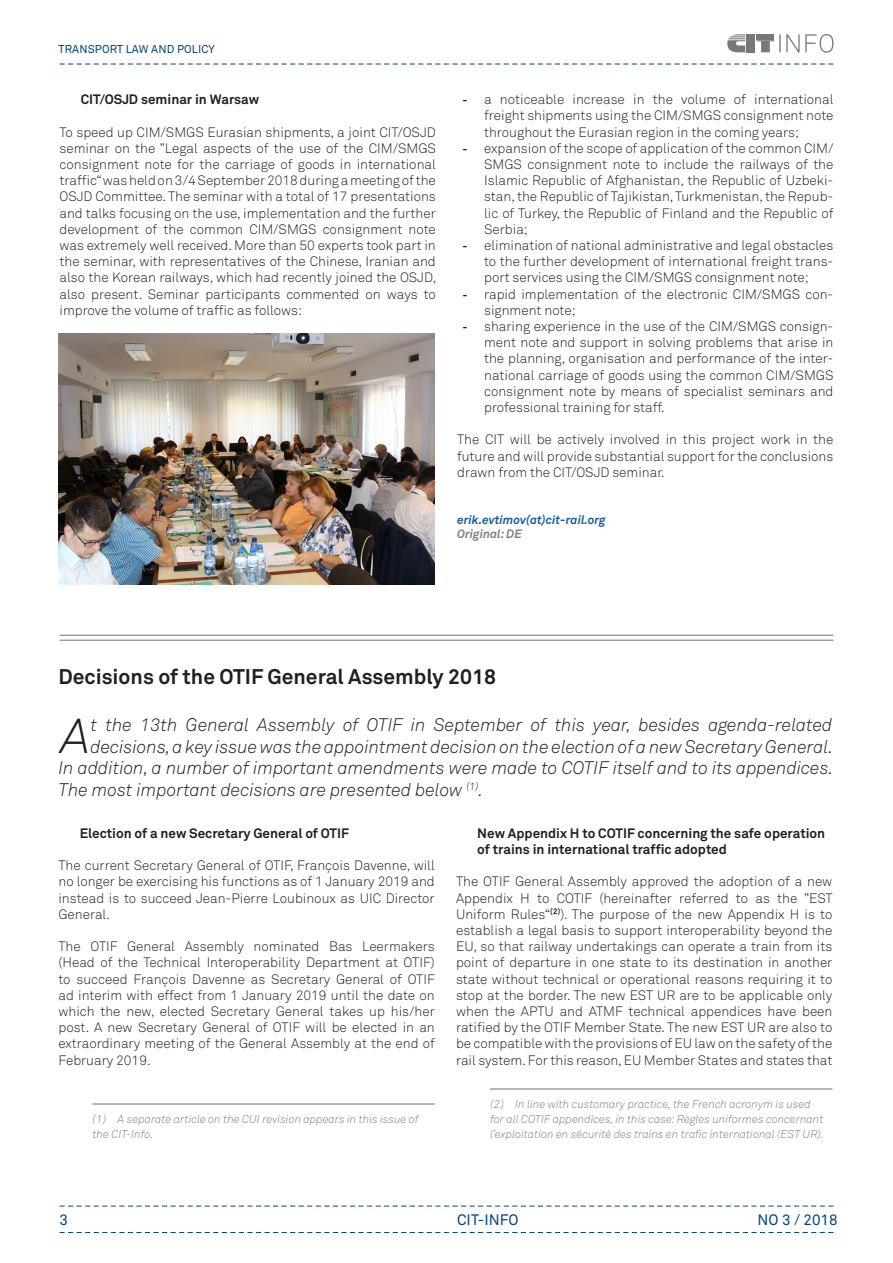
<style>
.page{position:relative;width:893px;height:1263px;background:#fff}
.page>*{position:absolute;margin:0;border:0;box-sizing:border-box;transform-origin:0 0}
.t1{font:italic 300 48.45px "Akkurat Std";color:#231f20}
.t2{font:700 21px "Akkurat Std";color:#231f20}
.t3{font:italic 300 18px "Akkurat Std";color:#231f20}
.t4{font:15px "Akkurat Std";color:#00467e}
.t5{font:300 13.5px/16.2px "Akkurat Std";color:#231f20;text-align:justify}
.t6{font:700 13.5px "Akkurat Std";color:#231f20}
.t7{font:italic 700 12px "Akkurat Std";color:#175d9e}
.t8{font:italic 700 12px "Akkurat Std";color:#808080}
.Fussnote{font:italic 300 11.25px/15px "Akkurat Std";color:#808080}
.t9{font:11.25px "Akkurat Std";letter-spacing:.01em;color:#00467e}
.s1{font-family:"Arial";font-weight:400}
</style>
<div class="page">
<svg style="left:60px;top:1232px;width:773px;height:1px"></svg>
<svg style="left:60px;top:1206px;width:773px;height:1px"></svg>
<svg style="left:60px;top:64px;width:773px;height:1px"></svg>
<svg style="left:727px;top:34px;width:106px;height:19px"></svg>
<img style="left:58px;top:333px;width:377px;height:251px">
<hr style="left:60px;top:640px;width:773px;height:1px;background:#76787b">
<hr style="left:60px;top:635px;width:773px;height:1px;background:#76787b">
<hr style="left:92px;top:1103px;width:343px;height:1px;background:#76787b">
<hr style="left:490px;top:1088px;width:342px;height:1px;background:#76787b">
<p class="t9" style="left:59px;top:42px;width:158px">TRANSPORT LAW AND POLICY</p>
<p class="t6" style="left:81px;top:91px;width:180px">CIT/OSJD seminar in Warsaw</p>
<p class="t5" style="left:60px;top:124px;width:378px">To speed up CIM/SMGS Eurasian shipments, a joint CIT/OSJD seminar on the ”Legal aspects of the use of the CIM/SMGS consignment note for the carriage of goods in international traffic“ was held on 3/4 September 2018 during a meeting of the OSJD Committee. The seminar with a total of 17 presentations and talks focusing on the use, implementation and the further development of the common CIM/SMGS consignment note was extremely well received. More than 50 experts took part in the seminar, with representatives of the Chinese, Iranian and also the Korean railways, which had recently joined the OSJD, also present. Seminar participants commented on ways to improve the volume of traffic as follows:</p>
<p class="t5" style="left:484px;top:91px;width:351px;text-indent:-21px"><span class="s1">-</span> a noticeable increase in the volume of international freight shipments using the CIM/SMGS consignment note throughout the Eurasian region in the coming years;</p>
<p class="t5" style="left:484px;top:140px;width:351px;text-indent:-21px"><span class="s1">-</span> expansion of the scope of application of the common CIM/ SMGS consignment note to include the railways of the Islamic Republic of Afghanistan, the Republic of Uzbeki&shy;stan, the Republic of Tajikistan, Turkmenistan, the Repub&shy;lic of Turkey, the Republic of Finland and the Republic of Serbia;</p>
<p class="t5" style="left:484px;top:237px;width:351px;text-indent:-21px"><span class="s1">-</span> elimination of national administrative and legal obstacles to the further development of international freight trans&shy;port services using the CIM/SMGS consignment note;</p>
<p class="t5" style="left:484px;top:286px;width:351px;text-indent:-21px"><span class="s1">-</span> rapid implementation of the electronic CIM/SMGS con&shy;signment note;</p>
<p class="t5" style="left:484px;top:318px;width:351px;text-indent:-21px"><span class="s1">-</span> sharing experience in the use of the CIM/SMGS consign&shy;ment note and support in solving problems that arise in the planning, organisation and performance of the inter&shy;national carriage of goods using the common CIM/SMGS consignment note by means of specialist seminars and professional training for staff.</p>
<p class="t5" style="left:457px;top:432px;width:378px">The CIT will be actively involved in this project work in the future and will provide substantial support for the conclusions drawn from the CIT/OSJD seminar.</p>
<p class="t7" style="left:457px;top:512px;width:150px">erik.evtimov(at)cit-rail.org</p>
<p class="t8" style="left:457px;top:526px;width:66px">Original: DE</p>
<p class="t2" style="left:58px;top:664px;width:439px">Decisions of the OTIF General Assembly 2018</p>
<p class="t1" style="left:61px;top:707px;width:31px">A</p>
<p class="t3" style="left:91px;top:714px;width:743px">t the 13th General Assembly of OTIF in September of this year, besides agenda-related</p>
<p class="t3" style="left:91px;top:736px;width:744px">decisions, a key issue was the appointment decision on the election of a new Secretary General.</p>
<p class="t3" style="left:58px;top:757px;width:776px">In addition, a number of important amendments were made to COTIF itself and to its appendices.</p>
<p class="t3" style="left:58px;top:779px;width:426px">The most important decisions are presented below <sup>(1)</sup>.</p>
<p class="t6" style="left:80px;top:825px;width:271px">Election of a new Secretary General of OTIF</p>
<p class="t5" style="left:58px;top:857px;width:378px">The current Secretary General of OTIF, François Davenne, will no longer be exercising his functions as of 1 January 2019 and instead is to succeed Jean-Pierre Loubinoux as UIC Director General. <sup>(1)</sup></p>
<p class="t5" style="left:58px;top:938px;width:378px">The OTIF General Assembly nominated Bas Leermakers (Head of the Technical Interoperability Department at OTIF) to succeed François Davenne as Secretary General of OTIF ad interim with effect from 1 January 2019 until the date on which the new, elected Secretary General takes up his/her post. A new Secretary General of OTIF will be elected in an extraordinary meeting of the General Assembly at the end of February 2019.</p>
<p class="t6" style="left:477px;top:825px;width:349px">New Appendix H to COTIF concerning the safe operation</p>
<p class="t6" style="left:477px;top:841px;width:251px">of trains in international traffic adopted</p>
<p class="t5" style="left:456px;top:873px;width:378px">The OTIF General Assembly approved the adoption of a new Appendix H to COTIF (hereinafter referred to as the ”EST Uniform Rules“<sup>(2)</sup>). The purpose of the new Appendix H is to establish a legal basis to support interoperability beyond the EU, so that railway undertakings can operate a train from its point of departure in one state to its destination in another state without technical or operational reasons requiring it to stop at the border. The new EST UR are to be applicable only when the APTU and ATMF technical appendices have been ratified by the OTIF Member State. The new EST UR are also to be compatible with the provisions of EU law on the safety of the rail system. For this reason, EU Member States and states that</p>
<p class="Fussnote" style="left:490px;top:1097px;width:335px">(2) In line with customary practice, the French acronym is used for all COTIF appendices, in this case: Règles uniformes concernant l’exploitation en sécurité des trains en trafic international (EST UR).</p>
<p class="Fussnote" style="left:92px;top:1112px;width:328px">(1) A separate article on the CUI revision appears in this issue of the CIT-Info.</p>
<p class="t4" style="left:60px;top:1211px;width:10px">3</p>
<p class="t4" style="left:457px;top:1211px;width:63px">CIT-INFO</p>
<p class="t4" style="left:757px;top:1211px;width:82px">NO 3 / 2018</p>
</div>
